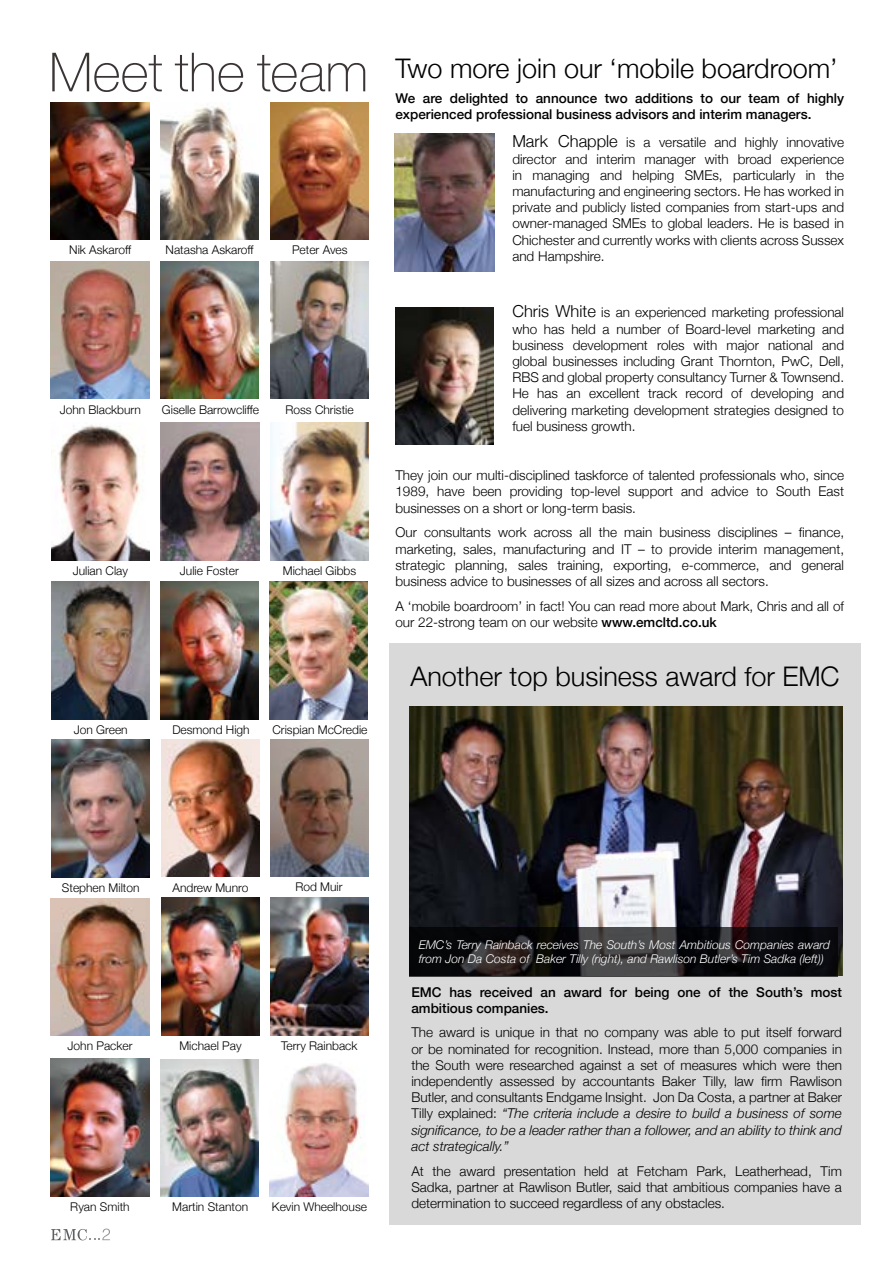
<style>
.page{position:relative;width:893px;height:1263px;background:#fff}
.page>*{position:absolute;margin:0;border:0;box-sizing:border-box;transform-origin:0 0}
.t1{font:100 54px "Helvetica Neue";color:#3a3534}
.t2{font:300 27px "Helvetica Neue";color:#000}
.t3{font:300 13.5px/16.2px "Helvetica Neue";color:#000;text-align:justify}
.t4{font:500 13.5px/16.2px "Helvetica Neue";color:#000}
.t5{font:300 12px "Helvetica Neue";color:#000}
.t6{font:italic 300 12px/14.4px "Helvetica Neue";color:#fff}
.s1{font-size:16.5px}
.s2{font-weight:500}
.s3{font-style:italic}
</style>
<div class="page">
<svg style="left:51px;top:1228px;width:59px;height:12px"></svg>
<img style="left:394px;top:134px;width:100px;height:137px">
<div style="left:389px;top:643px;width:471px;height:582px;background:#d9d9da"></div>
<img style="left:410px;top:706px;width:433px;height:269px">
<svg style="left:409px;top:927px;width:429px;height:49px;background:#1c1a1c"></svg>
<img style="left:51px;top:102px;width:98px;height:138px">
<img style="left:51px;top:424px;width:98px;height:136px">
<img style="left:269px;top:581px;width:99px;height:138px">
<img style="left:270px;top:739px;width:99px;height:137px">
<img style="left:51px;top:898px;width:98px;height:138px">
<img style="left:270px;top:898px;width:99px;height:137px">
<img style="left:270px;top:102px;width:99px;height:138px">
<img style="left:51px;top:582px;width:99px;height:137px">
<img style="left:51px;top:740px;width:99px;height:137px">
<img style="left:51px;top:1058px;width:98px;height:138px">
<img style="left:160px;top:261px;width:99px;height:138px">
<img style="left:160px;top:581px;width:99px;height:138px">
<img style="left:161px;top:739px;width:99px;height:138px">
<img style="left:161px;top:898px;width:99px;height:137px">
<img style="left:160px;top:1059px;width:99px;height:138px">
<img style="left:269px;top:1063px;width:99px;height:134px">
<img style="left:51px;top:261px;width:98px;height:138px">
<img style="left:270px;top:261px;width:99px;height:138px">
<img style="left:160px;top:106px;width:99px;height:134px">
<img style="left:270px;top:423px;width:99px;height:137px">
<img style="left:160px;top:423px;width:99px;height:137px">
<img style="left:395px;top:307px;width:99px;height:138px">
<h1 class="t1" style="left:49px;top:31px;width:321px">Meet the team</h1>
<p class="t5" style="left:69px;top:240px;width:63px">Nik Askaroff</p>
<p class="t5" style="left:166px;top:240px;width:90px">Natasha Askaroff</p>
<p class="t5" style="left:292px;top:240px;width:57px">Peter Aves</p>
<p class="t5" style="left:60px;top:400px;width:83px">John Blackburn</p>
<p class="t5" style="left:162px;top:400px;width:99px">Giselle Barrowcliffe</p>
<p class="t5" style="left:285px;top:400px;width:70px">Ross Christie</p>
<p class="t5" style="left:73px;top:561px;width:57px">Julian Clay</p>
<p class="t5" style="left:180px;top:561px;width:60px">Julie Foster</p>
<p class="t5" style="left:283px;top:561px;width:75px">Michael Gibbs</p>
<p class="t5" style="left:74px;top:720px;width:55px">Jon Green</p>
<p class="t5" style="left:172px;top:720px;width:79px">Desmond High</p>
<p class="t5" style="left:272px;top:720px;width:96px">Crispian McCredie</p>
<h2 class="t2" style="left:395px;top:47px;width:444px">Two more join our ‘mobile boardroom’</h2>
<p class="t4" style="left:395px;top:89px;width:450px">We are delighted to announce two additions to our team of highly experienced professional business advisors and interim managers.</p>
<p class="t3" style="left:512px;top:133px;width:333px"><span class="s1">Mark Chapple</span> is a versatile and highly innovative director and interim manager with broad experience in managing and helping SMEs, particularly in the manufacturing and engineering sectors. He has worked in private and publicly listed companies from start-ups and owner-managed SMEs to global leaders. He is based in Chichester and currently works with clients across Sussex and Hampshire.</p>
<p class="t3" style="left:512px;top:303px;width:333px"><span class="s1">Chris White</span> is an experienced marketing professional who has held a number of Board-level marketing and business development roles with major national and global businesses including Grant Thornton, PwC, Dell, RBS and global property consultancy Turner &amp; Townsend.<br>He has an excellent track record of developing and delivering marketing development strategies designed to fuel business growth.</p>
<p class="t3" style="left:395px;top:466px;width:450px">They join our multi-disciplined taskforce of talented professionals who, since 1989, have been providing top-level support and advice to South East businesses on a short or long-term basis.</p>
<p class="t3" style="left:395px;top:523px;width:450px">Our consultants work across all the main business disciplines – finance, marketing, sales, manufacturing and IT – to provide interim management, strategic planning, sales training, exporting, e-commerce, and general business advice to businesses of all sizes and across all sectors.</p>
<p class="t3" style="left:395px;top:597px;width:450px">A ‘mobile boardroom’ in fact! You can read more about Mark, Chris and all of our 22-strong team on our website <span class="s2">www.emcltd.co.uk</span></p>
<h2 class="t2" style="left:410px;top:655px;width:431px">Another top business award for EMC</h2>
<p class="t5" style="left:62px;top:878px;width:79px">Stephen Milton</p>
<p class="t5" style="left:172px;top:877px;width:77px">Andrew Munro</p>
<p class="t5" style="left:295px;top:877px;width:49px">Rod Muir</p>
<p class="t5" style="left:68px;top:1036px;width:66px">John Packer</p>
<p class="t5" style="left:281px;top:1036px;width:78px">Terry Rainback</p>
<p class="t5" style="left:179px;top:1036px;width:64px">Michael Pay</p>
<p class="t5" style="left:70px;top:1197px;width:61px">Ryan Smith</p>
<p class="t5" style="left:172px;top:1197px;width:77px">Martin Stanton</p>
<p class="t5" style="left:272px;top:1197px;width:97px">Kevin Wheelhouse</p>
<p class="t6" style="left:419px;top:936px;width:413px">EMC’s Terry Rainback receives The South’s Most Ambitious Companies award from Jon Da Costa of Baker Tilly (right), and Rawlison Butler’s Tim Sadka (left))</p>
<p class="t4" style="left:411px;top:982px;width:432px">EMC has received an award for being one of the South’s most ambitious companies.</p>
<p class="t3" style="left:411px;top:1023px;width:432px">The award is unique in that no company was able to put itself forward or be nominated for recognition. Instead, more than 5,000 companies in the South were researched against a set of measures which were then independently assessed by accountants Baker Tilly, law firm Rawlison Butler, and consultants Endgame Insight. Jon Da Costa, a partner at Baker Tilly explained: <span class="s3">“The criteria include a desire to build a business of some significance, to be a leader rather than a follower, and an ability to think and act strategically.”</span></p>
<p class="t3" style="left:411px;top:1162px;width:432px">At the award presentation held at Fetcham Park, Leatherhead, Tim Sadka, partner at Rawlison Butler, said that ambitious companies have a determination to succeed regardless of any obstacles.</p>
</div>
